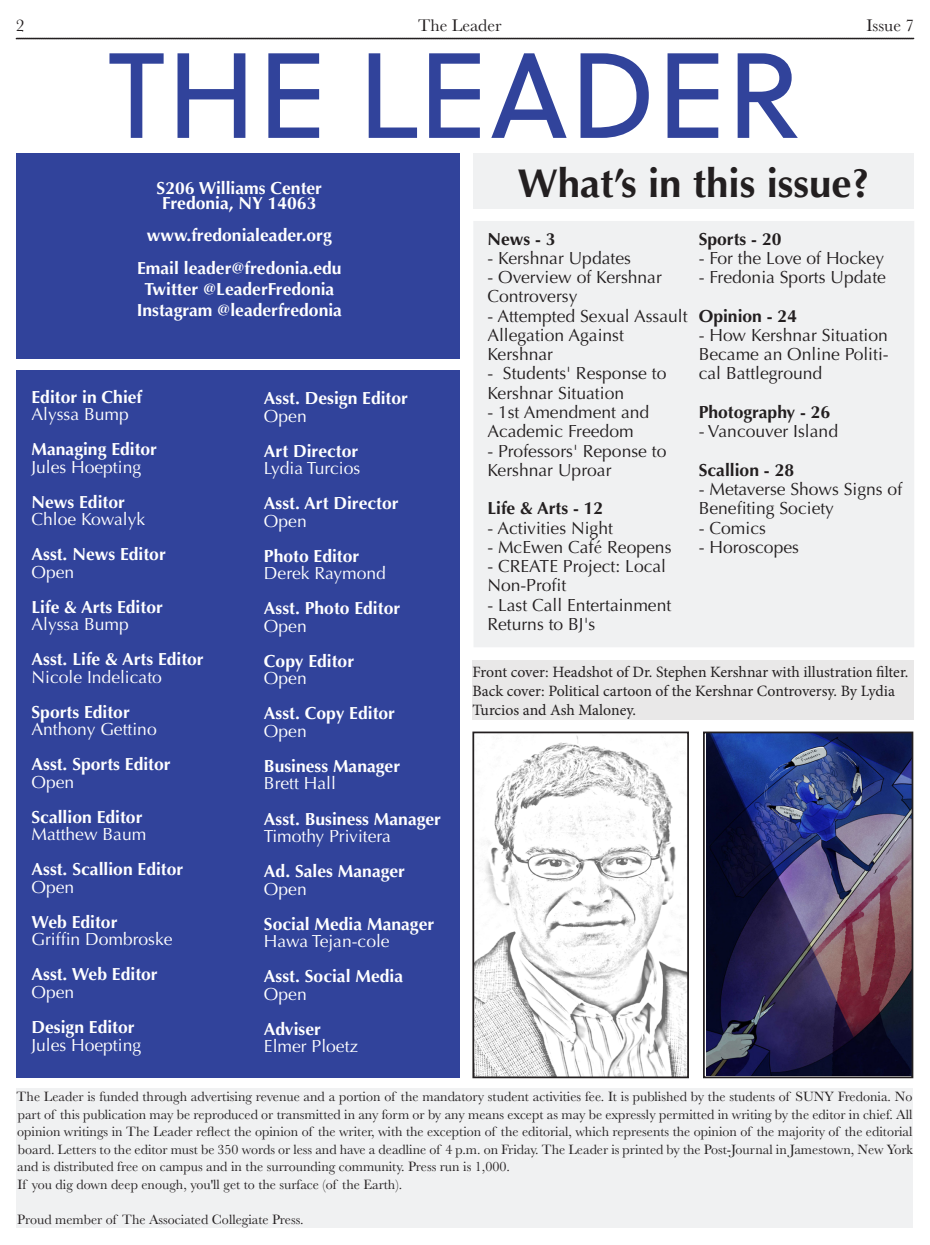
<style>
.page{position:relative;width:930px;height:1245px;background:#fff}
.page>*{position:absolute;margin:0;border:0;box-sizing:border-box;transform-origin:0 0}
.t1{font:120.75px "Soleil";color:#31439b}
.t2{font:700 40.25px "Optima";color:#231f20}
.Deckhead{font:700 17.5px "Optima";color:#fff}
.t3{font:17.5px/19.2px "Optima";color:#231f20}
.Deckhead-2{font:17.5px "Optima";color:#fff}
.t4{font:700 17.5px "Optima";color:#231f20}
.t5{font:17.5px "Baskerville";color:#231f20}
.t6{font:15.75px/19.2px "Minion Pro";letter-spacing:-.005em;color:#231f20}
.t7{font:14px/17.5px "Baskerville";color:#231f20;text-align:justify}
.s1{font-size:19.25px}
.s2{font-family:"Baskerville";font-size:19.25px}
</style>
<div class="page">
<div style="left:473px;top:221px;width:441px;height:426px;background:#f0f1f2"></div>
<svg style="left:15px;top:38px;width:899px;height:1px"></svg>
<div style="left:16px;top:370px;width:443px;height:708px;background:#31439b"></div>
<div style="left:16px;top:153px;width:443px;height:206px;background:#31439b"></div>
<div style="left:17px;top:1088px;width:896px;height:140px;background:#f0f1f2"></div>
<div style="left:472px;top:660px;width:442px;height:59px;background:#e9e8e8"></div>
<div style="left:473px;top:153px;width:440px;height:56px;background:#f0f1f2"></div>
<img style="left:706px;top:734px;width:204px;height:341px">
<div style="left:702px;top:731px;width:211px;height:347px;border:2px solid #231f20"></div>
<img style="left:475px;top:736px;width:210px;height:339px">
<div style="left:472px;top:731px;width:216px;height:347px;border:2px solid #231f20"></div>
<p class="t5" style="left:16px;top:15px;width:10px">2</p>
<p class="t5" style="left:418px;top:15px;width:85px">The Leader</p>
<p class="t5" style="left:866px;top:15px;width:49px">Issue 7</p>
<p class="t1" style="left:107px;top:7px;width:694px">THE LEADER</p>
<p class="t2" style="left:517px;top:160px;width:353px">What’s in this issue?</p>
<p class="Deckhead" style="left:157px;top:177px;width:167px">S206 Williams Center</p>
<p class="Deckhead" style="left:162px;top:193px;width:156px">Fredonia, NY 14063</p>
<p class="Deckhead" style="left:147px;top:225px;width:186px">www.fredonialeader.org</p>
<p class="Deckhead" style="left:137px;top:258px;width:206px">Email leader@fredonia.edu</p>
<p class="Deckhead" style="left:144px;top:279px;width:191px">Twitter @LeaderFredonia</p>
<p class="Deckhead" style="left:137px;top:300px;width:207px">Instagram @leaderfredonia</p>
<p class="t4" style="left:698px;top:228px;width:84px">Sports - 20</p>
<p class="t3" style="left:698px;top:248px;width:187px">- For the Love of Hockey</p>
<p class="t3" style="left:698px;top:268px;width:189px">- Fredonia Sports Update</p>
<p class="t4" style="left:698px;top:305px;width:100px">Opinion - 24</p>
<p class="t3" style="left:698px;top:325px;width:191px;text-align:justify">- How Kershnar Situation Became an Online Politi&shy;cal Battleground</p>
<p class="t4" style="left:698px;top:402px;width:133px">Photography - 26</p>
<p class="t3" style="left:698px;top:422px;width:141px">- Vancouver Island</p>
<p class="t4" style="left:698px;top:459px;width:97px">Scallion - 28</p>
<p class="t3" style="left:698px;top:479px;width:205px">- Metaverse Shows Signs of<br>Benefiting Society</p>
<p class="t3" style="left:698px;top:518px;width:69px">- Comics</p>
<p class="t3" style="left:698px;top:537px;width:102px">- Horoscopes</p>
<p class="t4" style="left:487px;top:228px;width:70px">News - 3</p>
<p class="t3" style="left:487px;top:248px;width:145px">- Kershnar Updates</p>
<p class="t3" style="left:487px;top:268px;width:176px">- Overview of Kershnar<br>Controversy</p>
<p class="t3" style="left:487px;top:306px;width:202px">- Attempted Sexual Assault<br>Allegation Against</p>
<p class="t3" style="left:487px;top:345px;width:67px">Kershnar</p>
<p class="t3" style="left:487px;top:364px;width:180px">- Students' Response to<br>Kershnar Situation</p>
<p class="t3" style="left:487px;top:402px;width:163px">- 1st Amendment and<br>Academic Freedom</p>
<p class="t3" style="left:487px;top:441px;width:180px">- Professors' Reponse to<br>Kershnar Uproar</p>
<p class="t4" style="left:487px;top:498px;width:117px">Life &amp; Arts - 12</p>
<p class="t3" style="left:487px;top:518px;width:127px">- Activities Night</p>
<p class="t3" style="left:487px;top:537px;width:185px">- McEwen Ca<span class="s1">f</span><span class="s2">é</span> Reopens</p>
<p class="t3" style="left:487px;top:556px;width:180px">- CREATE Project: Local<br>Non-Profit</p>
<p class="t3" style="left:487px;top:595px;width:185px">- Last Call Entertainment<br>Returns to BJ's</p>
<p class="Deckhead" style="left:32px;top:386px;width:112px">Editor in Chief</p>
<p class="Deckhead-2" style="left:32px;top:404px;width:99px">Alyssa Bump</p>
<p class="Deckhead" style="left:32px;top:439px;width:127px">Managing Editor</p>
<p class="Deckhead-2" style="left:32px;top:456px;width:111px">Jules Hoepting</p>
<p class="Deckhead" style="left:32px;top:491px;width:95px">News Editor</p>
<p class="Deckhead-2" style="left:32px;top:509px;width:115px">Chloe Kowalyk</p>
<p class="Deckhead" style="left:32px;top:544px;width:136px">Asst. News Editor</p>
<p class="Deckhead-2" style="left:32px;top:561px;width:44px">Open</p>
<p class="Deckhead" style="left:32px;top:596px;width:133px">Life &amp; Arts Editor</p>
<p class="Deckhead-2" style="left:32px;top:614px;width:99px">Alyssa Bump</p>
<p class="Deckhead" style="left:32px;top:649px;width:174px">Asst. Life &amp; Arts Editor</p>
<p class="Deckhead-2" style="left:32px;top:666px;width:132px">Nicole Indelicato</p>
<p class="Deckhead" style="left:32px;top:701px;width:100px">Sports Editor</p>
<p class="Deckhead-2" style="left:32px;top:719px;width:127px">Anthony Gettino</p>
<p class="Deckhead" style="left:32px;top:754px;width:141px">Asst. Sports Editor</p>
<p class="Deckhead-2" style="left:32px;top:771px;width:44px">Open</p>
<p class="Deckhead" style="left:32px;top:806px;width:112px">Scallion Editor</p>
<p class="Deckhead-2" style="left:32px;top:824px;width:116px">Matthew Baum</p>
<p class="Deckhead" style="left:32px;top:859px;width:153px">Asst. Scallion Editor</p>
<p class="Deckhead-2" style="left:32px;top:876px;width:44px">Open</p>
<p class="Deckhead" style="left:32px;top:911px;width:87px">Web Editor</p>
<p class="Deckhead-2" style="left:32px;top:929px;width:143px">Griffin Dombroske</p>
<p class="Deckhead" style="left:32px;top:964px;width:128px">Asst. Web Editor</p>
<p class="Deckhead-2" style="left:32px;top:981px;width:44px">Open</p>
<p class="Deckhead" style="left:32px;top:1016px;width:105px">Design Editor</p>
<p class="Deckhead-2" style="left:32px;top:1034px;width:111px">Jules Hoepting</p>
<p class="Deckhead" style="left:264px;top:388px;width:145px">Asst. Design Editor</p>
<p class="Deckhead-2" style="left:264px;top:405px;width:44px">Open</p>
<p class="Deckhead" style="left:264px;top:440px;width:96px">Art Director</p>
<p class="Deckhead-2" style="left:264px;top:458px;width:98px">Lydia Turcios</p>
<p class="Deckhead" style="left:264px;top:493px;width:136px">Asst. Art Director</p>
<p class="Deckhead-2" style="left:264px;top:510px;width:44px">Open</p>
<p class="Deckhead" style="left:264px;top:545px;width:97px">Photo Editor</p>
<p class="Deckhead-2" style="left:264px;top:563px;width:123px">Derek Raymond</p>
<p class="Deckhead" style="left:264px;top:598px;width:138px">Asst. Photo Editor</p>
<p class="Deckhead-2" style="left:264px;top:615px;width:44px">Open</p>
<p class="Deckhead" style="left:264px;top:650px;width:92px">Copy Editor</p>
<p class="Deckhead-2" style="left:264px;top:668px;width:44px">Open</p>
<p class="Deckhead" style="left:264px;top:703px;width:132px">Asst. Copy Editor</p>
<p class="Deckhead-2" style="left:264px;top:720px;width:44px">Open</p>
<p class="Deckhead" style="left:264px;top:755px;width:138px">Business Manager</p>
<p class="Deckhead-2" style="left:264px;top:773px;width:73px">Brett Hall</p>
<p class="Deckhead" style="left:264px;top:808px;width:178px">Asst. Business Manager</p>
<p class="Deckhead-2" style="left:264px;top:825px;width:128px">Timothy Privitera</p>
<p class="Deckhead" style="left:264px;top:860px;width:143px">Ad. Sales Manager</p>
<p class="Deckhead-2" style="left:264px;top:878px;width:44px">Open</p>
<p class="Deckhead" style="left:264px;top:913px;width:172px">Social Media Manager</p>
<p class="Deckhead-2" style="left:264px;top:930px;width:127px">Hawa Tejan-cole</p>
<p class="Deckhead" style="left:264px;top:965px;width:141px">Asst. Social Media</p>
<p class="Deckhead-2" style="left:264px;top:983px;width:44px">Open</p>
<p class="Deckhead" style="left:264px;top:1018px;width:58px">Adviser</p>
<p class="Deckhead-2" style="left:264px;top:1035px;width:96px">Elmer Ploetz</p>
<p class="t7" style="left:17px;top:1087px;width:897px">The Leader is funded through advertising revenue and a portion of the mandatory student activities fee. It is published by the students of SUNY Fredonia. No part of this publication may be reproduced or transmitted in any form or by any means except as may be expressly permitted in writing by the editor in chief. All opinion writings in The Leader reflect the opinion of the writer, with the exception of the editorial, which represents the opinion of the majority of the editorial board. Letters to the editor must be 350 words or less and have a deadline of 4 p.m. on Friday. The Leader is printed by the Post-Journal in Jamestown, New York and is distributed free on campus and in the surrounding community. Press run is 1,000.</p>
<p class="t7" style="left:17px;top:1175px;width:386px">If you dig down deep enough, you'll get to the surface (of the Earth).</p>
<p class="t7" style="left:17px;top:1210px;width:288px">Proud member of The Associated Collegiate Press.</p>
<p class="t6" style="left:472px;top:662px;width:437px">Front cover: Headshot of Dr. Stephen Kershnar with illustration filter.</p>
<p class="t6" style="left:472px;top:681px;width:424px">Back cover: Political cartoon of the Kershnar Controversy. By Lydia<br>Turcios and Ash Maloney.</p>
</div>
